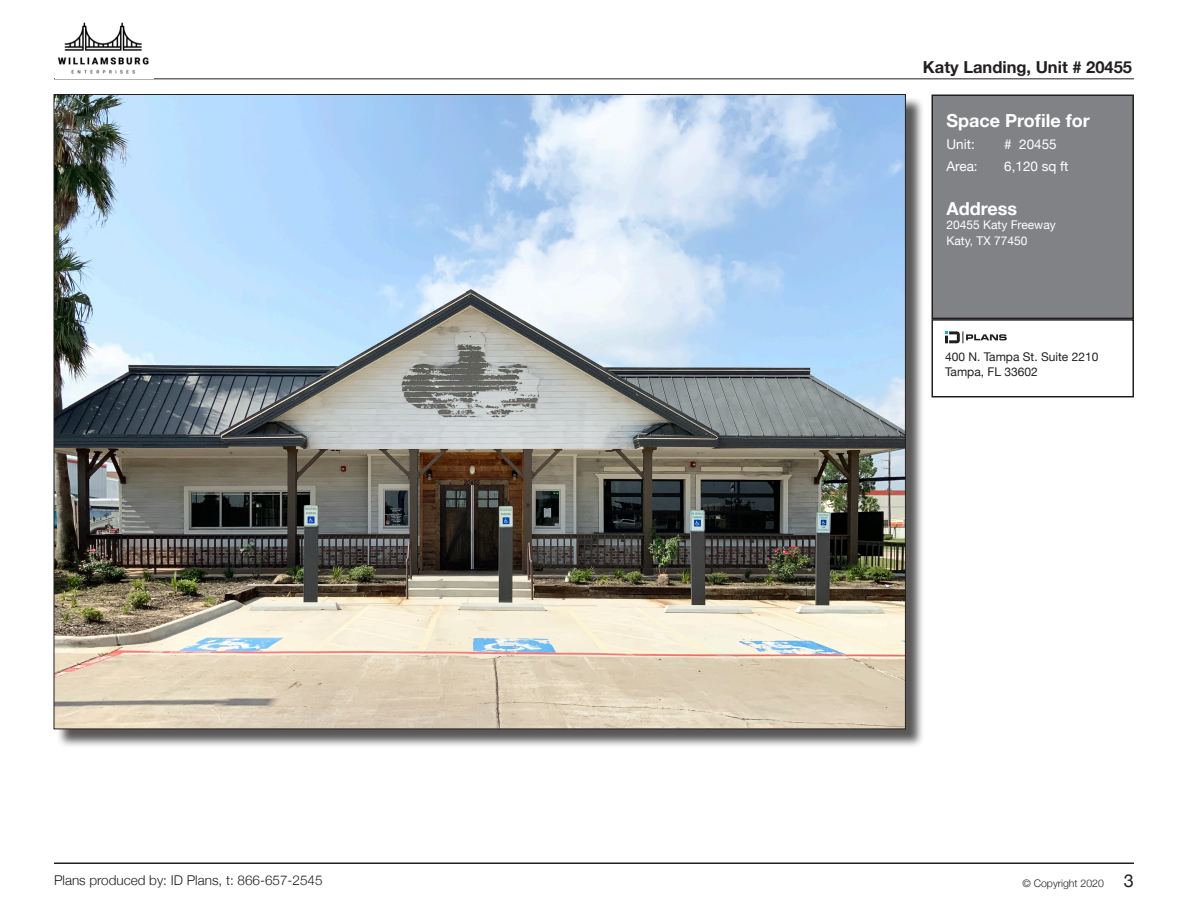
<style>
.page{position:relative;width:1188px;height:918px;background:#fff}
.page>*{position:absolute;margin:0;border:0;box-sizing:border-box;transform-origin:0 0}
.t1{font:700 18px "Helvetica Neue";color:#fff}
.t2{font:700 16.5px "Helvetica Neue";color:#231f20}
.t3{font:300 13.5px "Helvetica Neue";color:#231f20}
.t4{font:13.5px "Helvetica Neue";color:#fff}
.t5{font:12px "Helvetica Neue";color:#231f20}
.t6{font:12px "Helvetica Neue";color:#fff}
.t7{font:300 10.5px "Helvetica Neue";color:#231f20}
.s1{font-weight:400;font-size:18px}
</style>
<div class="page">
<hr style="left:54px;top:78px;width:1080px;height:1px;background:#231f20">
<hr style="left:54px;top:862px;width:1080px;height:2px;background:#231f20">
<img style="left:55px;top:22px;width:98px;height:57px">
<div style="left:56px;top:97px;width:868px;height:651px;background:#231f20;opacity:.75"></div>
<img style="left:56px;top:96px;width:848px;height:631px">
<div style="left:932px;top:95px;width:201px;height:223px;background:#808285"></div>
<div style="left:932px;top:94px;width:202px;height:225px;border:2px solid #231f20"></div>
<svg style="left:945px;top:331px;width:62px;height:12px"></svg>
<div style="left:932px;top:319px;width:202px;height:79px;border:2px solid #231f20"></div>
<p class="t3" style="left:54px;top:870px;width:270px">Plans produced by: ID Plans, t: 866-657-2545</p>
<p class="t2" style="left:923px;top:55px;width:211px">Katy Landing, Unit # 20455</p>
<p class="t1" style="left:946px;top:107px;width:145px">Space Profile for</p>
<p class="t4" style="left:946px;top:135px;width:30px">Unit:</p>
<p class="t4" style="left:1004px;top:135px;width:54px"># 20455</p>
<p class="t4" style="left:946px;top:157px;width:33px">Area:</p>
<p class="t4" style="left:1004px;top:157px;width:66px">6,120 sq ft</p>
<p class="t1" style="left:946px;top:194px;width:72px">Address</p>
<p class="t6" style="left:946px;top:216px;width:111px">20455 Katy Freeway</p>
<p class="t6" style="left:946px;top:232px;width:82px">Katy, TX 77450</p>
<p class="t5" style="left:945px;top:348px;width:155px">400 N. Tampa St. Suite 2210</p>
<p class="t5" style="left:945px;top:363px;width:94px">Tampa, FL 33602</p>
<p class="t7" style="left:1022px;top:875px;width:113px">© Copyright 2020 <span class="s1">3</span></p>
</div>
